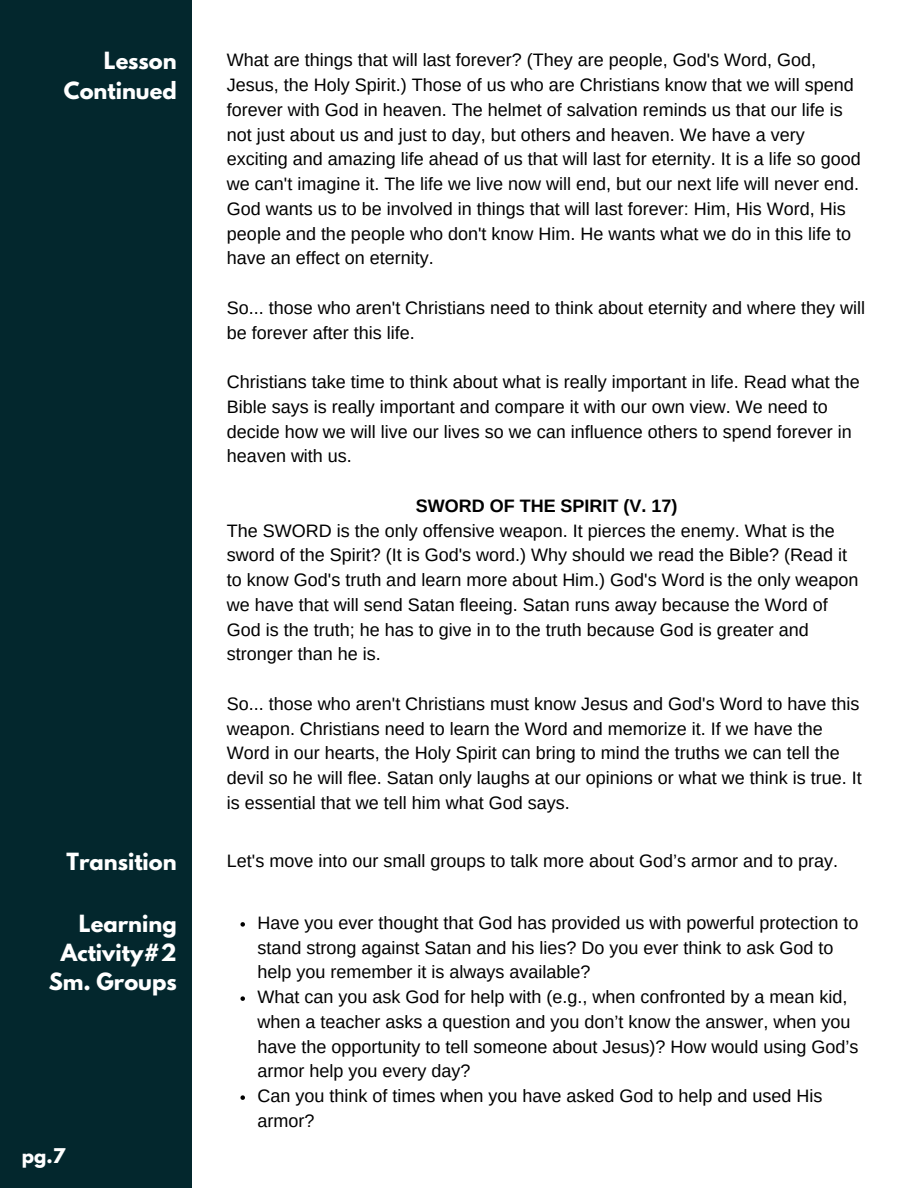
<style>
.page{position:relative;width:918px;height:1188px;background:#fff}
.page>*{position:absolute;margin:0;border:0;box-sizing:border-box;transform-origin:0 0}
.t1{font:700 21px/29.2px "League Spartan";color:#fff;text-align:right}
.t2{font:18px/24.8px "Arimo";color:#000}
.t3{font:700 18px "Arimo";color:#000}
.t4{font:700 18px "League Spartan";color:#fff}
</style>
<div class="page">
<div style="left:0;top:0;width:191px;height:1188px;background:#03272d"></div>
<svg style="left:240px;top:922px;width:5px;height:5px"></svg>
<svg style="left:240px;top:996px;width:5px;height:5px"></svg>
<svg style="left:240px;top:1095px;width:5px;height:5px"></svg>
<p class="t1" style="left:64px;top:49px;width:114px">Lesson<br>Continued</p>
<h1 class="t2" style="left:227px;top:48px;width:635px">What are things that will last forever? (They are people, God's Word, God, Jesus, the Holy Spirit.) Those of us who are Christians know that we will spend forever with God in heaven. The helmet of salvation reminds us that our life is not just about us and just to day, but others and heaven. We have a very exciting and amazing life ahead of us that will last for eternity. It is a life so good we can't imagine it. The life we live now will end, but our next life will never end.<br>God wants us to be involved in things that will last forever: Him, His Word, His people and the people who don't know Him. He wants what we do in this life to have an effect on eternity.</h1>
<p class="t2" style="left:227px;top:295px;width:640px">So... those who aren't Christians need to think about eternity and where they will be forever after this life.</p>
<p class="t2" style="left:227px;top:369px;width:634px">Christians take time to think about what is really important in life. Read what the Bible says is really important and compare it with our own view. We need to decide how we will live our lives so we can influence others to spend forever in heaven with us.</p>
<p class="t3" style="left:416px;top:495px;width:263px">SWORD OF THE SPIRIT (V. 17)</p>
<p class="t2" style="left:227px;top:518px;width:633px">The SWORD is the only offensive weapon. It pierces the enemy. What is the sword of the Spirit? (It is God's word.) Why should we read the Bible? (Read it to know God's truth and learn more about Him.) God's Word is the only weapon we have that will send Satan fleeing. Satan runs away because the Word of God is the truth; he has to give in to the truth because God is greater and stronger than he is.</p>
<p class="t2" style="left:227px;top:691px;width:636px">So... those who aren't Christians must know Jesus and God's Word to have this weapon. Christians need to learn the Word and memorize it. If we have the Word in our hearts, the Holy Spirit can bring to mind the truths we can tell the devil so he will flee. Satan only laughs at our opinions or what we think is true. It is essential that we tell him what God says.</p>
<p class="t1" style="left:67px;top:850px;width:112px">Transition</p>
<p class="t2" style="left:227px;top:848px;width:613px">Let's move into our small groups to talk more about God’s armor and to pray.</p>
<p class="t1" style="left:49px;top:912px;width:129px">Learning<br>Activity#2<br>Sm. Groups</p>
<h2 class="t4" style="left:22px;top:1146px;width:45px">pg.7</h2>
<h1 class="t2" style="left:258px;top:910px;width:602px">Have you ever thought that God has provided us with powerful protection to stand strong against Satan and his lies? Do you ever think to ask God to help you remember it is always available?</h1>
<p class="t2" style="left:258px;top:985px;width:602px">What can you ask God for help with (e.g., when confronted by a mean kid, when a teacher asks a question and you don’t know the answer, when you have the opportunity to tell someone about Jesus)? How would using God’s armor help you every day?</p>
<h1 class="t2" style="left:258px;top:1084px;width:566px">Can you think of times when you have asked God to help and used His armor?</h1>
</div>
